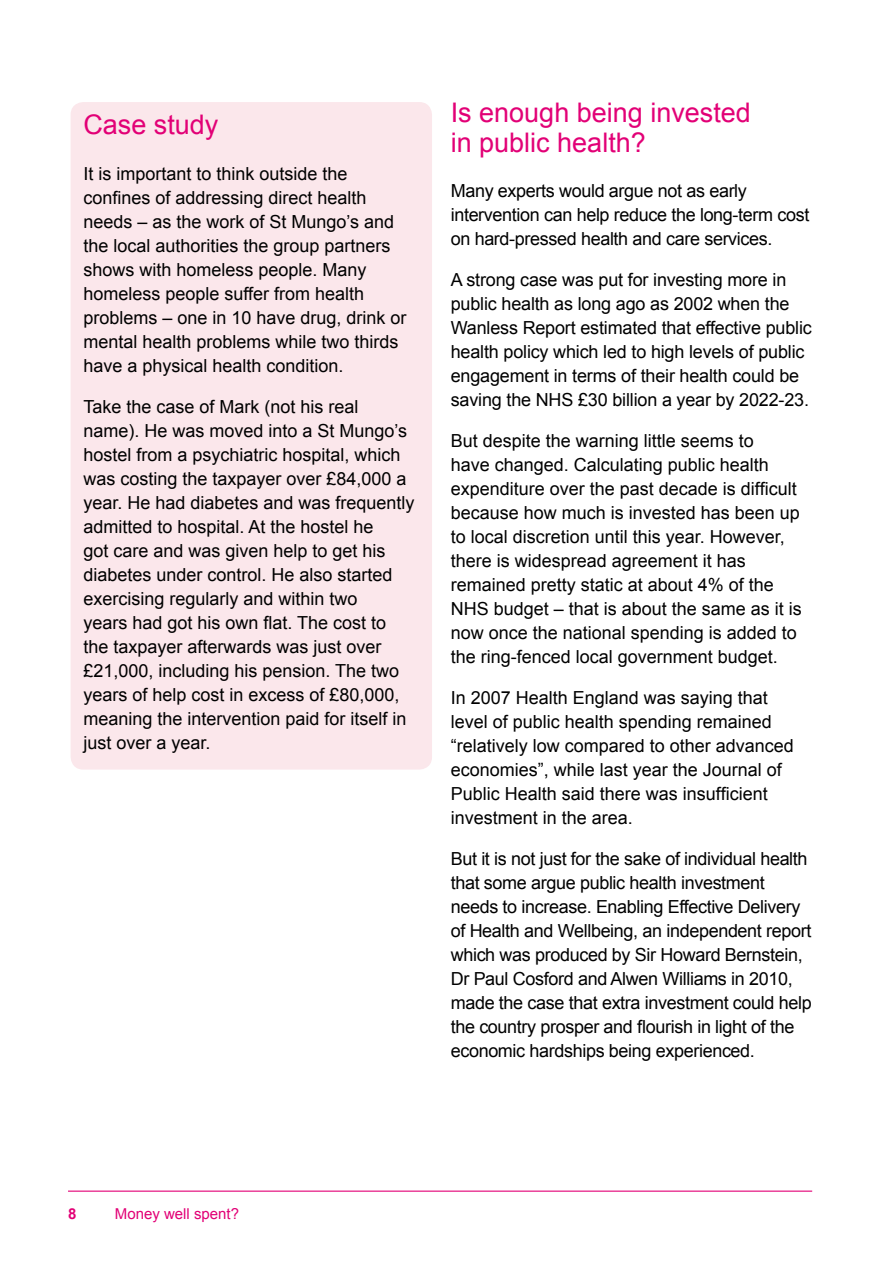
<style>
.page{position:relative;width:893px;height:1263px;background:#fff}
.page>*{position:absolute;margin:0;border:0;box-sizing:border-box;transform-origin:0 0}
.t1{font:27px/30px "Arial";color:#e20076}
.t2{font:18px/24px "Arial";color:#000}
.t3{font:18px/24px "Arial";letter-spacing:-.02em;color:#000}
.t4{font:15px "Arial";color:#e20076}
.t5{font:700 15px "Arial";color:#e20076}
</style>
<div class="page">
<hr style="left:68px;top:1190px;width:744px;height:2px;background:#e20076">
<div style="left:71px;top:102px;width:361px;height:668px;background:#fbe7eb;border-radius:13px"></div>
<p class="t1" style="left:83px;top:110px;width:137px">Case study</p>
<p class="t2" style="left:83px;top:162px;width:325px">It is important to think outside the confines of addressing direct health needs – as the work of St Mungo’s and the local authorities the group partners shows with homeless people. Many homeless people suffer from health problems – one in 10 have drug, drink or mental health problems while two thirds have a physical health condition.</p>
<p class="t2" style="left:83px;top:395px;width:333px">Take the case of Mark (not his real name). He was moved into a St Mungo’s hostel from a psychiatric hospital, which was costing the taxpayer over £84,000 a year. He had diabetes and was frequently admitted to hospital. At the hostel he<br>got care and was given help to get his diabetes under control. He also started exercising regularly and within two<br>years had got his own flat. The cost to the taxpayer afterwards was just over £21,000, including his pension. The two years of help cost in excess of £80,000, meaning the intervention paid for itself in just over a year.</p>
<p class="t1" style="left:451px;top:97px;width:302px">Is enough being invested in public health?</p>
<p class="t3" style="left:451px;top:179px;width:360px">Many experts would argue not as early intervention can help reduce the long-term cost on hard-pressed health and care services.</p>
<p class="t2" style="left:451px;top:268px;width:363px">A strong case was put for investing more in public health as long ago as 2002 when the Wanless Report estimated that effective public health policy which led to high levels of public engagement in terms of their health could be saving the NHS £30 billion a year by 2022-23.</p>
<p class="t2" style="left:451px;top:429px;width:353px">But despite the warning little seems to<br>have changed. Calculating public health expenditure over the past decade is difficult because how much is invested has been up to local discretion until this year. However, there is widespread agreement it has remained pretty static at about 4% of the NHS budget – that is about the same as it is now once the national spending is added to the ring-fenced local government budget.</p>
<p class="t2" style="left:451px;top:686px;width:345px">In 2007 Health England was saying that level of public health spending remained “relatively low compared to other advanced economies”, while last year the Journal of Public Health said there was insufficient investment in the area.</p>
<p class="t3" style="left:451px;top:847px;width:362px">But it is not just for the sake of individual health that some argue public health investment needs to increase. Enabling Effective Delivery of Health and Wellbeing, an independent report which was produced by Sir Howard Bernstein, Dr Paul Cosford and Alwen Williams in 2010, made the case that extra investment could help the country prosper and flourish in light of the economic hardships being experienced.</p>
<p class="t5" style="left:68px;top:1203px;width:10px">8</p>
<p class="t4" style="left:115px;top:1203px;width:126px">Money well spent?</p>
</div>
